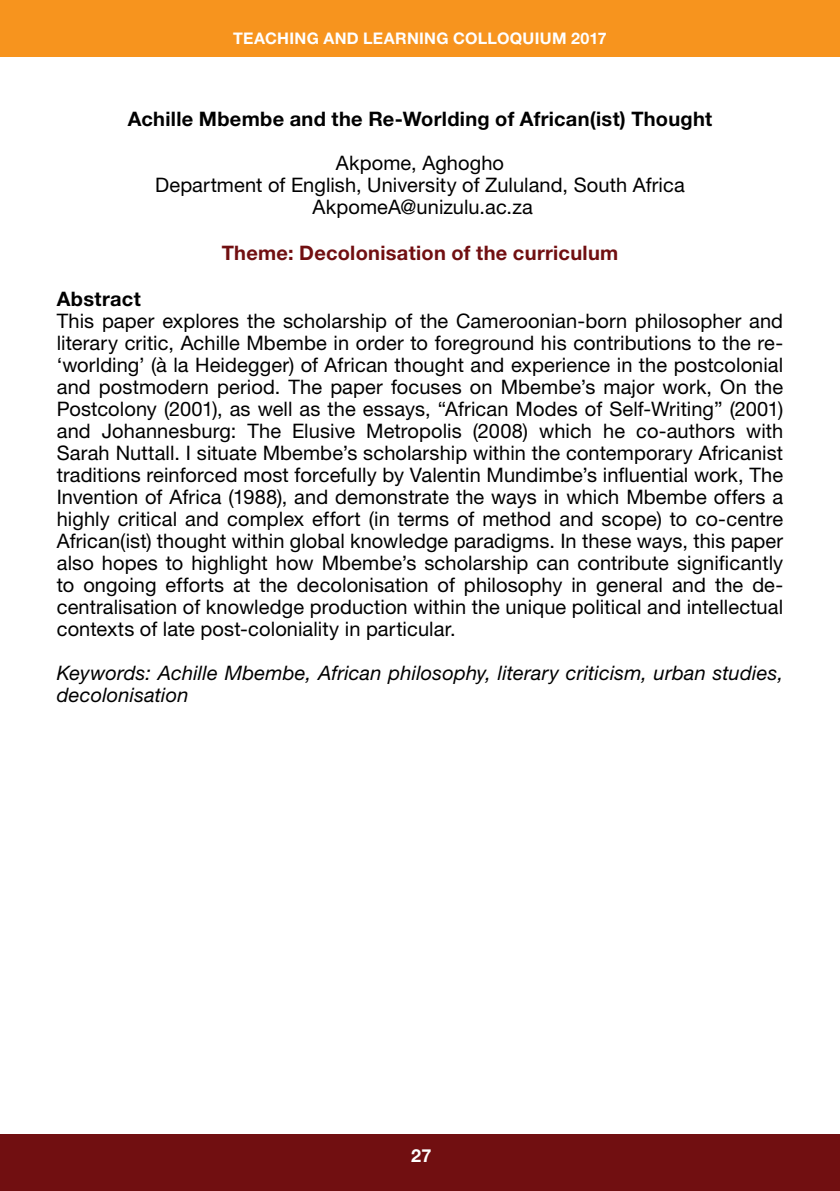
<style>
.page{position:relative;width:840px;height:1191px;background:#fff}
.page>*{position:absolute;margin:0;border:0;box-sizing:border-box;transform-origin:0 0}
.t1{font:20px/22px "Helvetica Neue LT Std";letter-spacing:.005em;color:#000;text-align:center}
.t2{font:italic 20px/22px "Helvetica Neue LT Std";letter-spacing:.01em;color:#000}
.t3{font:700 20px "Helvetica Neue LT Std";letter-spacing:.015em;color:#000}
.t4{font:700 20px "Helvetica Neue LT Std";letter-spacing:.015em;color:#710f11}
.t5{font:700 18px "Helvetica Neue LT Std";color:#fff}
.t6{font:700 16px "Helvetica Neue LT Std";letter-spacing:.02em;color:#fff}
</style>
<div class="page">
<div style="left:0;top:0;width:839px;height:57px;background:#f7941e"></div>
<div style="left:0;top:1134px;width:839px;height:57px;background:#710f11"></div>
<p class="t6" style="left:233px;top:29px;width:374px">TEACHING AND LEARNING COLLOQUIUM 2017</p>
<p class="t3" style="left:128px;top:106px;width:585px">Achille Mbembe and the Re-Worlding of African(ist) Thought</p>
<p class="t1" style="left:155px;top:151px;width:531px">Akpome, Aghogho<br>Department of English, University of Zululand, South Africa<br>AkpomeA@unizulu.ac.za</p>
<p class="t4" style="left:221px;top:240px;width:398px">Theme: Decolonisation of the curriculum</p>
<p class="t3" style="left:57px;top:286px;width:85px">Abstract</p>
<p class="t1" style="left:57px;top:309px;width:727px;text-align:justify">This paper explores the scholarship of the Cameroonian-born philosopher and literary critic, Achille Mbembe in order to foreground his contributions to the re-‘worlding’ (à la Heidegger) of African thought and experience in the postcolonial and postmodern period. The paper focuses on Mbembe’s major work, On the Postcolony (2001), as well as the essays, “African Modes of Self-Writing” (2001) and Johannesburg: The Elusive Metropolis (2008) which he co-authors with Sarah Nuttall. I situate Mbembe’s scholarship within the contemporary Africanist traditions reinforced most forcefully by Valentin Mundimbe’s influential work, The Invention of Africa (1988), and demonstrate the ways in which Mbembe offers a highly critical and complex effort (in terms of method and scope) to co-centre African(ist) thought within global knowledge paradigms. In these ways, this paper also hopes to highlight how Mbembe’s scholarship can contribute significantly to ongoing efforts at the decolonisation of philosophy in general and the de&shy;centralisation of knowledge production within the unique political and intellectual contexts of late post-coloniality in particular.</p>
<p class="t2" style="left:57px;top:661px;width:727px">Keywords: Achille Mbembe, African philosophy, literary criticism, urban studies, decolonisation</p>
<p class="t5" style="left:411px;top:1144px;width:22px">27</p>
</div>
